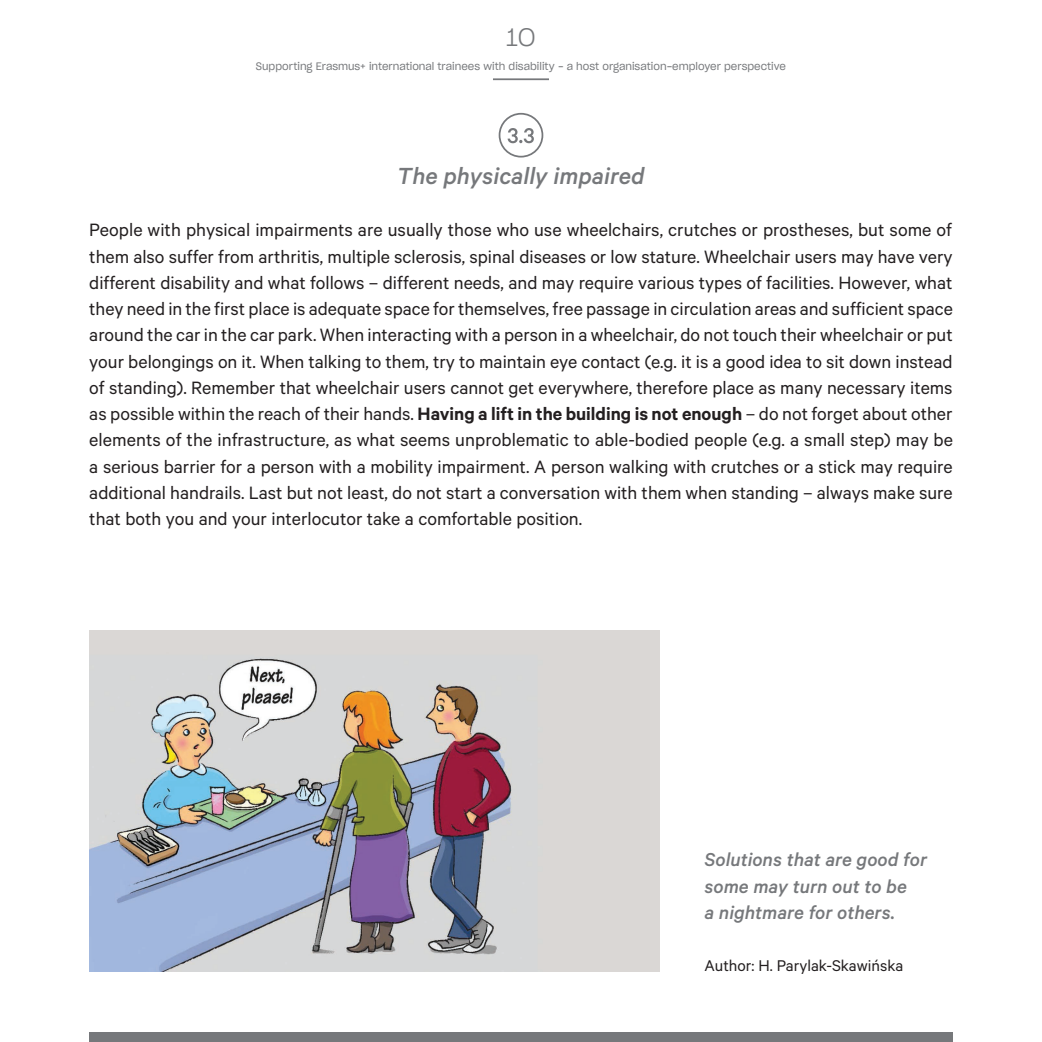
<style>
.page{position:relative;width:1042px;height:1042px;background:#fff}
.page>*{position:absolute;margin:0;border:0;box-sizing:border-box;transform-origin:0 0}
.t1{font:italic 500 26.25px "Calibre";color:#76787b}
.t2{font:24.5px "Sharp Grotesk Light 21";color:#76787b}
.t3{font:italic 500 21px/26.2px "Calibre";color:#76787b}
.t4{font:20.12px/26.2px "Calibre";color:#231f20;text-align:justify}
.t5{font:17.5px "Calibre";color:#231f20}
.t6{font:10.5px "Sharp Grotesk Book 19";color:#76787b}
.s1{font-weight:600}
</style>
<div class="page">
<hr style="left:493px;top:78px;width:56px;height:2px;background:#76787b">
<div style="left:89px;top:1032px;width:863px;height:10px;background:#76787b"></div>
<img style="left:89px;top:630px;width:571px;height:341px">
<div style="left:499px;top:113px;width:44px;height:45px;border:2px solid #76787b;border-radius:50%"></div>
<svg style="left:507px;top:128px;width:27px;height:15px"></svg>
<p class="t2" style="left:506px;top:18px;width:31px">10</p>
<p class="t6" style="left:256px;top:58px;width:531px">Supporting Erasmus+ international trainees with disability - a host organisation-employer perspective</p>
<h1 class="t1" style="left:397px;top:160px;width:249px">The physically impaired</h1>
<p class="t4" style="left:89px;top:216px;width:865px">People with physical impairments are usually those who use wheelchairs, crutches or prostheses, but some of them also suffer from arthritis, multiple sclerosis, spinal diseases or low stature. Wheelchair users may have very different disability and what follows – different needs, and may require various types of facilities. However, what they need in the first place is adequate space for themselves, free passage in circulation areas and sufficient space around the car in the car park. When interacting with a person in a wheelchair, do not touch their wheelchair or put your belongings on it. When talking to them, try to maintain eye contact (e.g. it is a good idea to sit down instead of standing). Remember that wheelchair users cannot get everywhere, therefore place as many necessary items as possible within the reach of their hands. <span class="s1">Having a lift in the building is not enough</span> – do not forget about other elements of the infrastructure, as what seems unproblematic to able-bodied people (e.g. a small step) may be a serious barrier for a person with a mobility impairment. A person walking with crutches or a stick may require additional handrails. Last but not least, do not start a conversation with them when standing – always make sure that both you and your interlocutor take a comfortable position.</p>
<p class="t3" style="left:704px;top:846px;width:224px">Solutions that are good for some may turn out to be<br>a nightmare for others.</p>
<p class="t5" style="left:704px;top:956px;width:200px">Author: H. Parylak-Skawińska</p>
</div>
